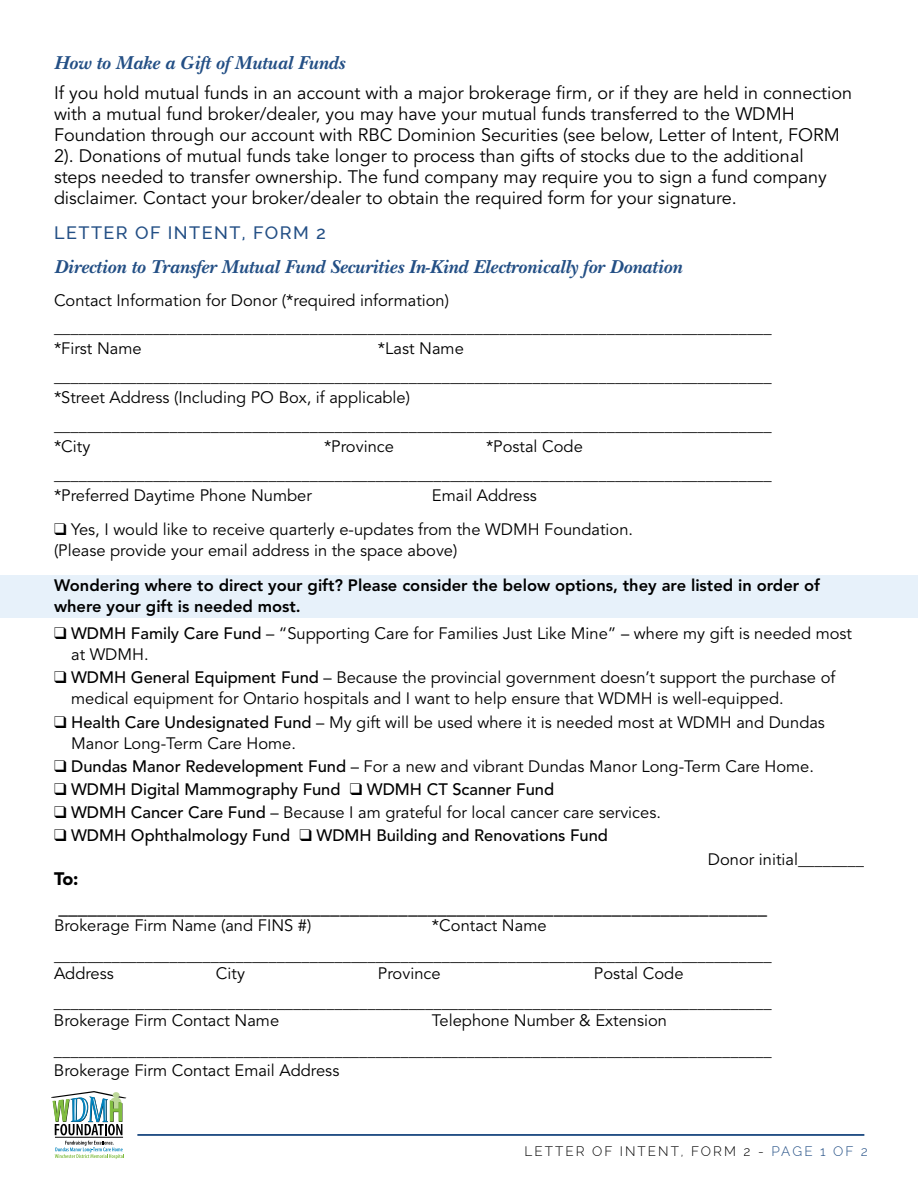
<style>
.page{position:relative;width:918px;height:1188px;background:#fff}
.page>*{position:absolute;margin:0;border:0;box-sizing:border-box;transform-origin:0 0}
.t1{font:italic 700 19.5px "New Baskerville";color:#234f85}
.t2{font:19.5px "Calibri";color:#000}
.t3{font:18px/21px "Avenir";color:#000}
.t4{font:500 18px "Raleway";letter-spacing:.08em;color:#234f85}
.t5{font:900 18px "Avenir";color:#000}
.t6{font:16.5px/27.8px "Avenir";color:#000}
.t7{font:800 16.5px/21px "Avenir";color:#000}
.t8{font:500 16.5px "Avenir";color:#000}
.t9{font:300 13.5px "Raleway";letter-spacing:.15em;color:#000}
.s1{font-weight:500}
.s2{color:#234f85}
</style>
<div class="page">
<hr style="left:137px;top:1134px;width:727px;height:2px;background:#234f85">
<svg style="left:55px;top:1141px;width:69px;height:18px"></svg>
<hr style="left:55px;top:1137px;width:68px;height:1px;background:#000">
<svg style="left:51px;top:1091px;width:76px;height:44px"></svg>
<div style="left:0;top:576px;width:918px;height:42px;background:#e7f1fa"></div>
<p class="t1" style="left:54px;top:51px;width:292px">How to Make a Gift of Mutual Funds</p>
<p class="t3" style="left:54px;top:82px;width:800px">If you hold mutual funds in an account with a major brokerage firm, or if they are held in connection with a mutual fund broker/dealer, you may have your mutual funds transferred to the WDMH Foundation through our account with RBC Dominion Securities (see below, Letter of Intent, FORM 2). Donations of mutual funds take longer to process than gifts of stocks due to the additional<br>steps needed to transfer ownership. The fund company may require you to sign a fund company disclaimer. Contact your broker/dealer to obtain the required form for your signature.</p>
<p class="t4" style="left:54px;top:222px;width:274px">LETTER OF INTENT, FORM 2</p>
<p class="t1" style="left:54px;top:255px;width:630px">Direction to Transfer Mutual Fund Securities In-Kind Electronically for Donation</p>
<p class="t6" style="left:54px;top:286px;width:719px">Contact Information for Donor (*required information) _______________________________________________________________________________________</p>
<p class="t6" style="left:54px;top:335px;width:89px">*First Name</p>
<p class="t6" style="left:54px;top:335px;width:719px;text-indent:324px">*Last Name _______________________________________________________________________________________</p>
<p class="t6" style="left:54px;top:384px;width:719px">*Street Address (Including PO Box, if applicable) _______________________________________________________________________________________</p>
<p class="t6" style="left:54px;top:433px;width:38px">*City</p>
<p class="t6" style="left:324px;top:433px;width:71px">*Province</p>
<p class="t6" style="left:54px;top:433px;width:719px;text-indent:432px">*Postal Code _______________________________________________________________________________________</p>
<p class="t6" style="left:54px;top:481px;width:259px">*Preferred Daytime Phone Number</p>
<p class="t6" style="left:432px;top:481px;width:106px">Email Address</p>
<p class="t6" style="left:54px;top:519px;width:581px;line-height:21px">❑ Yes, I would like to receive quarterly e-updates from the WDMH Foundation. (Please provide your email address in the space above)</p>
<p class="t7" style="left:54px;top:574px;width:768px">Wondering where to direct your gift? Please consider the below options, they are listed in order of where your gift is needed most.</p>
<p class="t6" style="left:71px;top:624px;width:783px;line-height:21px;text-indent:-17px">❑ <span class="s1">WDMH Family Care Fund</span> – “Supporting Care for Families Just Like Mine” – where my gift is needed most at WDMH.</p>
<p class="t6" style="left:71px;top:668px;width:766px;line-height:21px;text-indent:-17px">❑ <span class="s1">WDMH General Equipment Fund</span> – Because the provincial government doesn’t support the purchase of medical equipment for Ontario hospitals and I want to help ensure that WDMH is well-equipped.</p>
<p class="t6" style="left:71px;top:712px;width:755px;line-height:21px;text-indent:-17px">❑ <span class="s1">Health Care Undesignated Fund</span> – My gift will be used where it is needed most at WDMH and Dundas<br>Manor Long-Term Care Home.</p>
<p class="t6" style="left:54px;top:753px;width:762px">❑ <span class="s1">Dundas Manor Redevelopment Fund</span> – For a new and vibrant Dundas Manor Long-Term Care Home.</p>
<p class="t8" style="left:54px;top:780px;width:502px">❑ WDMH Digital Mammography Fund ❑ WDMH CT Scanner Fund</p>
<p class="t6" style="left:54px;top:799px;width:609px">❑ <span class="s1">WDMH Cancer Care Fund</span> – Because I am grateful for local cancer care services.</p>
<p class="t8" style="left:54px;top:826px;width:556px">❑ WDMH Ophthalmology Fund ❑ WDMH Building and Renovations Fund</p>
<p class="t6" style="left:708px;top:845px;width:158px">Donor initial________</p>
<p class="t5" style="left:54px;top:868px;width:26px">To:</p>
<p class="t2" style="left:58px;top:894px;width:710px">_________________________________________________________________________</p>
<p class="t6" style="left:54px;top:912px;width:259px">Brokerage Firm Name (and FINS #)</p>
<p class="t6" style="left:54px;top:911px;width:719px;line-height:29.8px;text-indent:378px">*Contact Name _______________________________________________________________________________________</p>
<p class="t6" style="left:54px;top:960px;width:61px">Address</p>
<p class="t6" style="left:216px;top:960px;width:31px">City</p>
<p class="t6" style="left:378px;top:960px;width:64px">Province</p>
<p class="t6" style="left:54px;top:959px;width:719px;line-height:29.8px;text-indent:540px">Postal Code _______________________________________________________________________________________</p>
<p class="t6" style="left:54px;top:1007px;width:227px">Brokerage Firm Contact Name</p>
<p class="t6" style="left:54px;top:1006px;width:719px;line-height:29.8px;text-indent:378px">Telephone Number &amp; Extension _______________________________________________________________________________________</p>
<p class="t6" style="left:54px;top:1056px;width:287px">Brokerage Firm Contact Email Address</p>
<p class="t9" style="left:525px;top:1143px;width:345px">LETTER OF INTENT, FORM 2 - <span class="s2">PAGE 1 OF 2</span></p>
</div>
